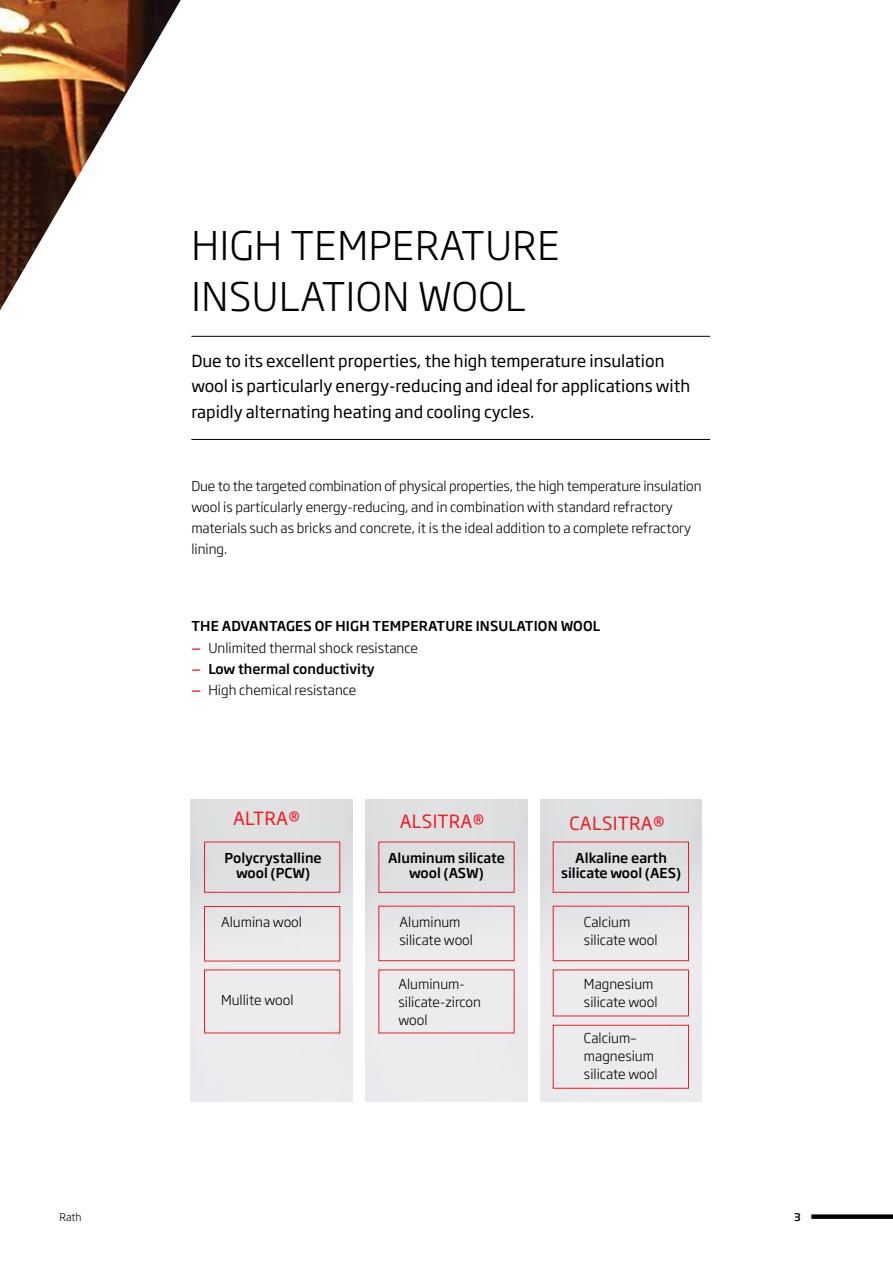
<style>
.page{position:relative;width:893px;height:1263px;background:#fff}
.page>*{position:absolute;margin:0;border:0;box-sizing:border-box;transform-origin:0 0}
.t1{font:300 39px/51px "Soho Gothic Pro";letter-spacing:.015em;color:#000}
.t2{font:18px "Soho Gothic Pro";letter-spacing:.015em;color:#ed1d24}
.t3{font:16.5px/25.5px "Soho Gothic Pro";color:#000}
.t4{font:300 13.5px/18px "Soho Gothic Pro";color:#000}
.t5{font:500 13.5px/21px "Soho Gothic Pro";color:#000;text-align:center}
.t6{font:300 10.5px "Soho Gothic Pro";color:#000}
.t7{font:500 10.5px "Soho Gothic Pro";color:#000}
.s1{color:#ed1d24}
.s2{font-weight:300}
</style>
<div class="page">
<img style="left:0;top:0;width:181px;height:310px">
<div style="left:811px;top:1214px;width:82px;height:5px;background:#000"></div>
<img style="left:366px;top:799px;width:161px;height:302px">
<div style="left:378px;top:842px;width:136px;height:51px;border:1px solid #ed1d24"></div>
<div style="left:378px;top:906px;width:136px;height:55px;border:1px solid #ed1d24"></div>
<img style="left:540px;top:799px;width:162px;height:302px">
<div style="left:553px;top:842px;width:136px;height:51px;border:1px solid #ed1d24"></div>
<div style="left:553px;top:906px;width:136px;height:55px;border:1px solid #ed1d24"></div>
<div style="left:553px;top:1025px;width:136px;height:64px;border:1px solid #ed1d24"></div>
<div style="left:204px;top:842px;width:136px;height:51px;border:1px solid #ed1d24"></div>
<div style="left:204px;top:906px;width:136px;height:55px;border:1px solid #ed1d24"></div>
<hr style="left:191px;top:336px;width:519px;height:1px;background:#000">
<hr style="left:191px;top:439px;width:519px;height:1px;background:#000">
<h1 class="t1" style="left:192px;top:218px;width:369px">HIGH TEMPERATURE<br>INSULATION WOOL</h1>
<p class="t3" style="left:191px;top:347px;width:500px">Due to its excellent properties, the high temperature insulation wool is particularly energy-reducing and ideal for applications with rapidly alternating heating and cooling cycles.</p>
<p class="t4" style="left:191px;top:475px;width:512px;line-height:21px">Due to the targeted combination of physical properties, the high temperature insulation wool is particularly energy-reducing, and in combination with standard refractory materials such as bricks and concrete, it is the ideal addition to a complete refractory lining.</p>
<p class="t5" style="left:191px;top:615px;width:411px;text-align:left">THE ADVANTAGES OF HIGH TEMPERATURE INSULATION WOOL <span class="s1">‒</span> <span class="s2">Unlimited thermal shock resistance<br></span><span class="s1">‒</span> Low thermal conductivity<br><span class="s1">‒</span> <span class="s2">High chemical resistance</span></p>
<h2 class="t2" style="left:233px;top:805px;width:69px">ALTRA®</h2>
<p class="t5" style="left:225px;top:849px;width:99px;line-height:15px">Polycrystalline wool (PCW)</p>
<p class="t4" style="left:221px;top:912px;width:82px">Alumina wool</p>
<p class="t4" style="left:221px;top:990px;width:74px">Mullite wool</p>
<h2 class="t2" style="left:400px;top:808px;width:87px">ALSITRA®</h2>
<p class="t5" style="left:388px;top:849px;width:118px;line-height:15px">Aluminum silicate wool (ASW)</p>
<p class="t4" style="left:400px;top:912px;width:75px">Aluminum silicate wool</p>
<p class="t4" style="left:398px;top:974px;width:84px">Aluminum&shy;silicate-zircon wool</p>
<h2 class="t2" style="left:570px;top:809px;width:97px">CALSITRA®</h2>
<p class="t5" style="left:561px;top:849px;width:121px;line-height:15px">Alkaline earth silicate wool (AES)</p>
<p class="t4" style="left:584px;top:912px;width:75px">Calcium silicate wool</p>
<p class="t4" style="left:584px;top:974px;width:75px">Magnesium silicate wool</p>
<p class="t4" style="left:584px;top:1028px;width:75px">Calcium– magnesium silicate wool</p>
<p class="t6" style="left:60px;top:1209px;width:24px">Rath</p>
<p class="t7" style="left:794px;top:1208px;width:8px">3</p>
</div>
